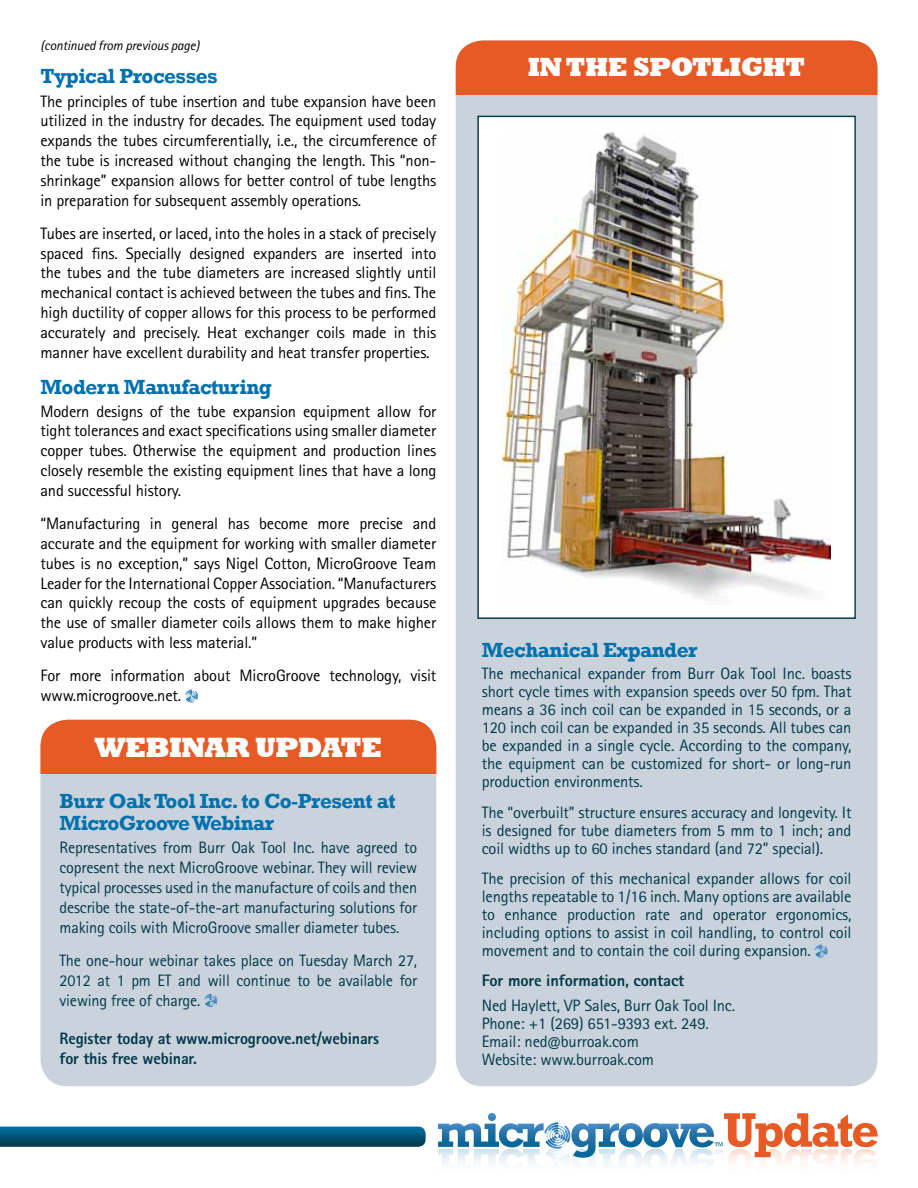
<style>
.page{position:relative;width:918px;height:1188px;background:#fff}
.page>*{position:absolute;margin:0;border:0;box-sizing:border-box;transform-origin:0 0}
.t1{font:800 28.65px "Rockwell";letter-spacing:-.025em;color:#fff}
.t2{font:800 27px "Rockwell";letter-spacing:-.025em;color:#fff}
.t3{font:700 21px/22.5px "Rockwell";letter-spacing:-.025em;color:#0071ae}
.t4{font:16.5px/19.8px "Rotis Sans Serif Std";letter-spacing:-.01em;color:#000;text-align:justify}
.t5{font:16.5px/18px "Rotis Sans Serif Std";letter-spacing:-.01em;color:#00394b;text-align:justify}
.t6{font:800 16.5px/19.8px "Rotis Sans Serif Std";letter-spacing:-.01em;color:#00394b}
.t7{font:italic 13.5px "Rotis Sans Serif Std";letter-spacing:-.01em;color:#000}
</style>
<div class="page">
<svg style="left:438px;top:1113px;width:440px;height:50px"></svg>
<svg style="left:0;top:1127px;width:426px;height:20px;background:#035577"></svg>
<svg style="left:185px;top:690px;width:13px;height:13px"></svg>
<div style="left:456px;top:40px;width:422px;height:1046px;background:#cad3db;border-radius:27px"></div>
<div style="left:456px;top:40px;width:422px;height:55px;background:#e65a25"></div>
<div style="left:40px;top:720px;width:396px;height:366px;background:#cad3db;border-radius:27px"></div>
<div style="left:40px;top:720px;width:396px;height:54px;background:#e65a25"></div>
<svg style="left:815px;top:945px;width:13px;height:13px"></svg>
<div style="left:478px;top:116px;width:377px;height:502px;background:#fff"></div>
<img style="left:503px;top:133px;width:327px;height:467px">
<svg style="left:205px;top:994px;width:12px;height:13px"></svg>
<p class="t7" style="left:40px;top:37px;width:161px">(continued from previous page)</p>
<p class="t3" style="left:40px;top:65px;width:179px">Typical Processes</p>
<p class="t4" style="left:40px;top:91px;width:397px">The principles of tube insertion and tube expansion have been utilized in the industry for decades. The equipment used today expands the tubes circumferentially, i.e., the circumference of the tube is increased without changing the length. This “non&shy;shrinkage” expansion allows for better control of tube lengths in preparation for subsequent assembly operations.</p>
<p class="t4" style="left:40px;top:223px;width:397px">Tubes are inserted, or laced, into the holes in a stack of precisely spaced fins. Specially designed expanders are inserted into the tubes and the tube diameters are increased slightly until mechanical contact is achieved between the tubes and fins. The high ductility of copper allows for this process to be performed accurately and precisely. Heat exchanger coils made in this manner have excellent durability and heat transfer properties.</p>
<p class="t3" style="left:40px;top:375px;width:233px">Modern Manufacturing</p>
<p class="t4" style="left:40px;top:401px;width:397px">Modern designs of the tube expansion equipment allow for tight tolerances and exact specifications using smaller diameter copper tubes. Otherwise the equipment and production lines closely resemble the existing equipment lines that have a long and successful history.</p>
<p class="t4" style="left:40px;top:514px;width:397px">“Manufacturing in general has become more precise and accurate and the equipment for working with smaller diameter tubes is no exception,” says Nigel Cotton, MicroGroove Team Leader for the International Copper Association. “Manufacturers can quickly recoup the costs of equipment upgrades because the use of smaller diameter coils allows them to make higher value products with less material.”</p>
<p class="t4" style="left:40px;top:666px;width:397px">For more information about MicroGroove technology, visit www.microgroove.net.</p>
<h1 class="t1" style="left:94px;top:731px;width:290px">WEBINAR UPDATE</h1>
<p class="t3" style="left:60px;top:790px;width:337px">Burr Oak Tool Inc. to Co-Present at<br>MicroGroove Webinar</p>
<p class="t5" style="left:60px;top:838px;width:359px;line-height:19.8px">Representatives from Burr Oak Tool Inc. have agreed to copresent the next MicroGroove webinar. They will review typical processes used in the manufacture of coils and then describe the state-of-the-art manufacturing solutions for making coils with MicroGroove smaller diameter tubes.</p>
<p class="t5" style="left:60px;top:951px;width:359px;line-height:19.8px">The one-hour webinar takes place on Tuesday March 27, 2012 at 1 pm ET and will continue to be available for viewing free of charge.</p>
<p class="t6" style="left:60px;top:1028px;width:321px">Register today at www.microgroove.net/webinars for this free webinar.</p>
<h2 class="t2" style="left:528px;top:52px;width:279px">IN THE SPOTLIGHT</h2>
<p class="t3" style="left:482px;top:639px;width:217px">Mechanical Expander</p>
<p class="t5" style="left:482px;top:664px;width:371px">The mechanical expander from Burr Oak Tool Inc. boasts short cycle times with expansion speeds over 50 fpm. That means a 36 inch coil can be expanded in 15 seconds, or a 120 inch coil can be expanded in 35 seconds. All tubes can be expanded in a single cycle. According to the company, the equipment can be customized for short- or long-run production environments.</p>
<p class="t5" style="left:482px;top:804px;width:371px">The “overbuilt” structure ensures accuracy and longevity. It is designed for tube diameters from 5 mm to 1 inch; and coil widths up to 60 inches standard (and 72” special).</p>
<p class="t5" style="left:482px;top:870px;width:371px">The precision of this mechanical expander allows for coil lengths repeatable to 1/16 inch. Many options are available to enhance production rate and operator ergonomics, including options to assist in coil handling, to control coil movement and to contain the coil during expansion.</p>
<p class="t6" style="left:482px;top:970px;width:204px">For more information, contact</p>
<p class="t5" style="left:482px;top:996px;width:255px;text-align:left">Ned Haylett, VP Sales, Burr Oak Tool Inc.<br>Phone: +1 (269) 651-9393 ext. 249.<br>Email: ned@burroak.com<br>Website: www.burroak.com</p>
</div>
